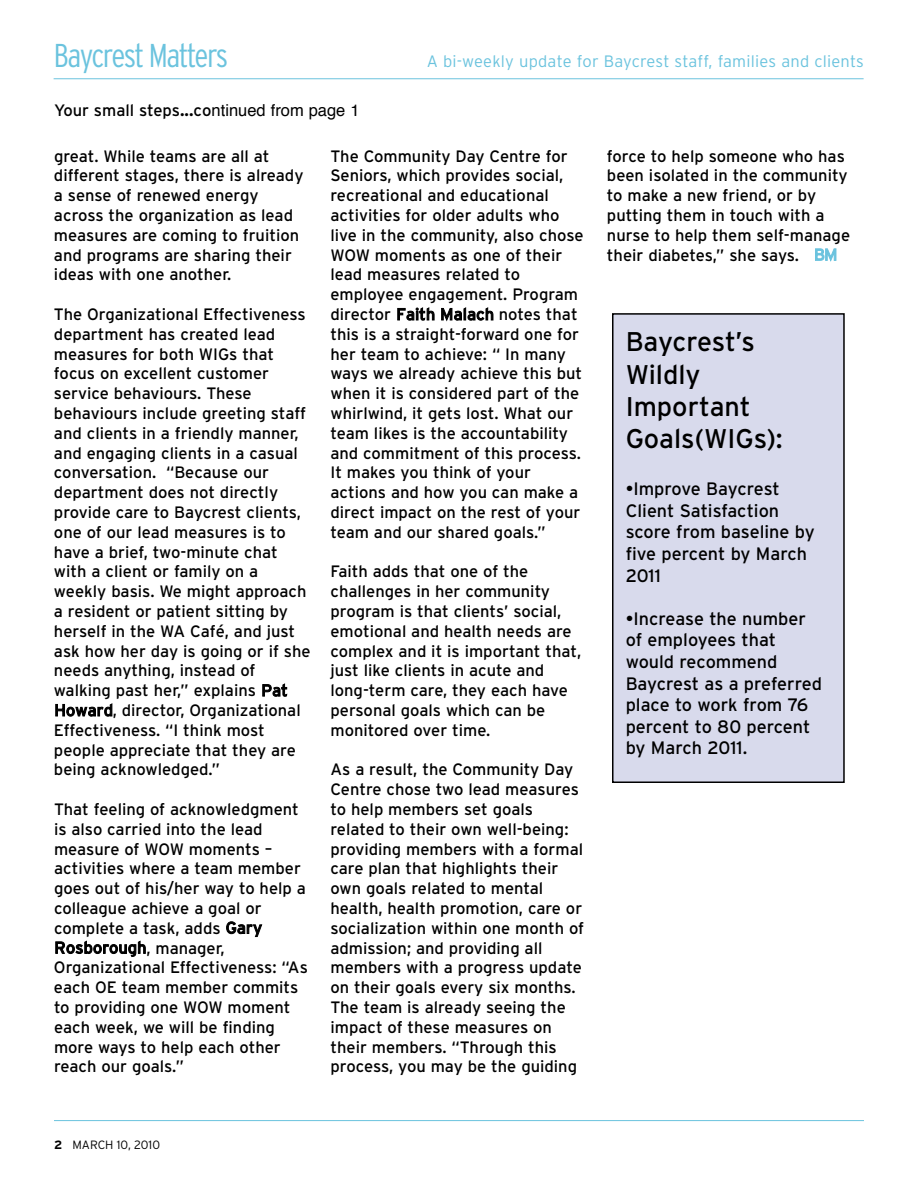
<style>
.page{position:relative;width:918px;height:1188px;background:#fff}
.page>*{position:absolute;margin:0;border:0;box-sizing:border-box;transform-origin:0 0}
.t1{font:300 condensed 33px "Interstate";letter-spacing:-.05em;color:#6bc3de}
.t2{font:27px/32.4px "Interstate";color:#000}
.t3{font:18px/21.6px "Interstate";color:#000}
.t4{font:16.5px/19.8px "Interstate";color:#000}
.t5{font:300 16.5px "Interstate";letter-spacing:.015em;color:#6bc3de}
.t6{font:300 12px "Interstate";color:#000}
.s1{font-weight:700}
.s2{font-family:"Helvetica"}
.s3{color:#6bc3de}
</style>
<div class="page">
<div style="left:613px;top:314px;width:231px;height:468px;background:#d8daec"></div>
<div style="left:612px;top:313px;width:233px;height:470px;border:2px solid #000"></div>
<hr style="left:54px;top:78px;width:810px;height:1px;background:#6bc3de">
<hr style="left:54px;top:1120px;width:810px;height:1px;background:#6bc3de">
<h1 class="t1" style="left:54px;top:36px;width:176px">Baycrest Matters</h1>
<p class="t4" style="left:54px;top:101px;width:307px">Your small steps<span class="s1">...</span>co<span class="s2">ntinued from page 1</span></p>
<p class="t5" style="left:427px;top:52px;width:439px">A bi-weekly update for Baycrest staff, families and clients</p>
<p class="t4" style="left:54px;top:146px;width:251px">great. While teams are all at different stages, there is already a sense of renewed energy across the organization as lead measures are coming to fruition and programs are sharing their ideas with one another.</p>
<p class="t4" style="left:54px;top:305px;width:258px">The Organizational Effectiveness department has created lead measures for both WIGs that focus on excellent customer service behaviours. These behaviours include greeting staff and clients in a friendly manner, and engaging clients in a casual conversation. “Because our department does not directly provide care to Baycrest clients, one of our lead measures is to have a brief, two-minute chat with a client or family on a weekly basis. We might approach a resident or patient sitting by herself in the WA Café, and just ask how her day is going or if she needs anything, instead of walking past her,” explains Pat<br>Howard, director, Organizational<br>Effectiveness. “I think most people appreciate that they are being acknowledged.”</p>
<p class="t4" style="left:54px;top:800px;width:255px">That feeling of acknowledgment is also carried into the lead measure of WOW moments – activities where a team member goes out of his/her way to help a colleague achieve a goal or complete a task, adds Gary<br>Rosborough, manager,<br>Organizational Effectiveness: “As each OE team member commits to providing one WOW moment each week, we will be finding more ways to help each other reach our goals.”</p>
<p class="t4" style="left:330px;top:146px;width:255px">The Community Day Centre for<br>Seniors, which provides social, recreational and educational activities for older adults who live in the community, also chose<br>WOW moments as one of their lead measures related to employee engagement. Program director Faith Malach notes that this is a straight-forward one for her team to achieve: “ In many ways we already achieve this but when it is considered part of the whirlwind, it gets lost. What our team likes is the accountability and commitment of this process.<br>It makes you think of your actions and how you can make a direct impact on the rest of your team and our shared goals.”</p>
<p class="t4" style="left:330px;top:562px;width:252px">Faith adds that one of the challenges in her community program is that clients’ social, emotional and health needs are complex and it is important that, just like clients in acute and long-term care, they each have personal goals which can be monitored over time.</p>
<p class="t4" style="left:330px;top:760px;width:255px">As a result, the Community Day<br>Centre chose two lead measures to help members set goals related to their own well-being: providing members with a formal care plan that highlights their own goals related to mental health, health promotion, care or socialization within one month of admission; and providing all members with a progress update on their goals every six months.<br>The team is already seeing the impact of these measures on their members. “Through this process, you may be the guiding</p>
<p class="t4" style="left:607px;top:146px;width:245px">force to help someone who has been isolated in the community to make a new friend, or by putting them in touch with a nurse to help them self-manage their diabetes,” she says. <span class="s3">BM</span></p>
<h2 class="t2" style="left:626px;top:326px;width:159px">Baycrest’s<br>Wildly<br>Important<br>Goals(WIGs):</h2>
<p class="t3" style="left:626px;top:478px;width:191px">•Improve Baycrest<br>Client Satisfaction score from baseline by five percent by March<br>2011</p>
<p class="t3" style="left:626px;top:608px;width:198px">•Increase the number of employees that would recommend<br>Baycrest as a preferred place to work from 76 percent to 80 percent by March 2011.</p>
<p class="t6" style="left:54px;top:1138px;width:108px"><span class="s1">2</span> MARCH 10, 2010</p>
</div>
